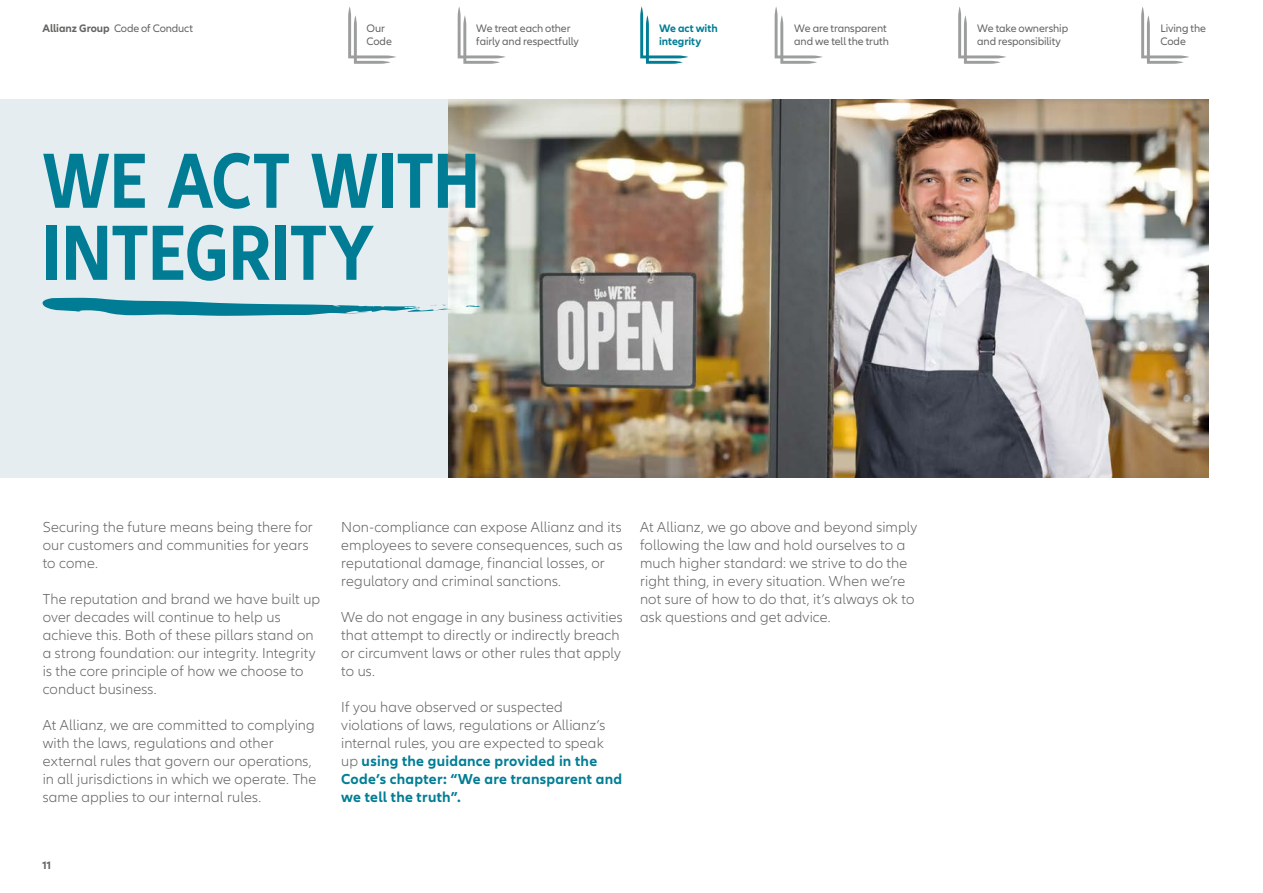
<style>
.page{position:relative;width:1263px;height:893px;background:#fff}
.page>*{position:absolute;margin:0;border:0;box-sizing:border-box;transform-origin:0 0}
.t1{font:700 condensed 81px/72px "Allianz Neo";letter-spacing:-.01em;color:#007d95}
.t2{font:300 15px/18px "Allianz Neo";letter-spacing:.01em;color:#636362}
.t3{font:11.25px/13.5px "Allianz Neo";letter-spacing:-.01em;color:#636362}
.t4{font:700 11.25px/13.5px "Allianz Neo";letter-spacing:-.005em;color:#007d95}
.t5{font:700 11.25px "Allianz Neo";color:#636362}
.s1{font-weight:700}
.s2{font-weight:700;color:#007d95}
</style>
<div class="page">
<svg style="left:640px;top:6px;width:48px;height:58px"></svg>
<svg style="left:458px;top:6px;width:48px;height:58px"></svg>
<svg style="left:348px;top:6px;width:48px;height:58px"></svg>
<svg style="left:958px;top:6px;width:48px;height:58px"></svg>
<svg style="left:1141px;top:6px;width:48px;height:58px"></svg>
<svg style="left:775px;top:6px;width:48px;height:58px"></svg>
<img style="left:448px;top:100px;width:761px;height:378px">
<div style="left:0;top:100px;width:448px;height:378px;background:#e5edf1"></div>
<svg style="left:465px;top:306px;width:17px;height:2px"></svg>
<svg style="left:42px;top:298px;width:410px;height:18px"></svg>
<p class="t3" style="left:43px;top:22px;width:152px"><span class="s1">Allianz Group</span> Code of Conduct</p>
<p class="t4" style="left:659px;top:22px;width:60px">We act with integrity</p>
<p class="t3" style="left:366px;top:22px;width:27px">Our<br>Code</p>
<p class="t3" style="left:977px;top:22px;width:92px">We take ownership and responsibility</p>
<p class="t3" style="left:1160px;top:22px;width:47px">Living the<br>Code</p>
<p class="t3" style="left:476px;top:22px;width:104px">We treat each other fairly and respectfully</p>
<p class="t3" style="left:794px;top:22px;width:96px">We are transparent and we tell the truth</p>
<h1 class="t1" style="left:42px;top:147px;width:439px">WE ACT WITH<br>INTEGRITY</h1>
<p class="t2" style="left:43px;top:518px;width:272px">Securing the future means being there for our customers and communities for years to come.</p>
<p class="t2" style="left:43px;top:590px;width:279px">The reputation and brand we have built up over decades will continue to help us achieve this. Both of these pillars stand on a strong foundation: our integrity. Integrity is the core principle of how we choose to conduct business.</p>
<p class="t2" style="left:43px;top:716px;width:275px">At Allianz, we are committed to complying with the laws, regulations and other external rules that govern our operations, in all jurisdictions in which we operate. The same applies to our internal rules.</p>
<p class="t2" style="left:341px;top:518px;width:283px">Non-compliance can expose Allianz and its employees to severe consequences, such as reputational damage, financial losses, or regulatory and criminal sanctions.</p>
<p class="t2" style="left:341px;top:608px;width:283px">We do not engage in any business activities that attempt to directly or indirectly breach or circumvent laws or other rules that apply to us.</p>
<p class="t2" style="left:341px;top:698px;width:282px">If you have observed or suspected violations of laws, regulations or Allianz’s internal rules, you are expected to speak up <span class="s2">using the guidance provided in the Code’s chapter: “We are transparent and we tell the truth”.</span></p>
<p class="t2" style="left:640px;top:518px;width:279px">At Allianz, we go above and beyond simply following the law and hold ourselves to a much higher standard: we strive to do the right thing, in every situation. When we’re not sure of how to do that, it’s always ok to ask questions and get advice.</p>
<p class="t5" style="left:43px;top:858px;width:10px">11</p>
</div>
